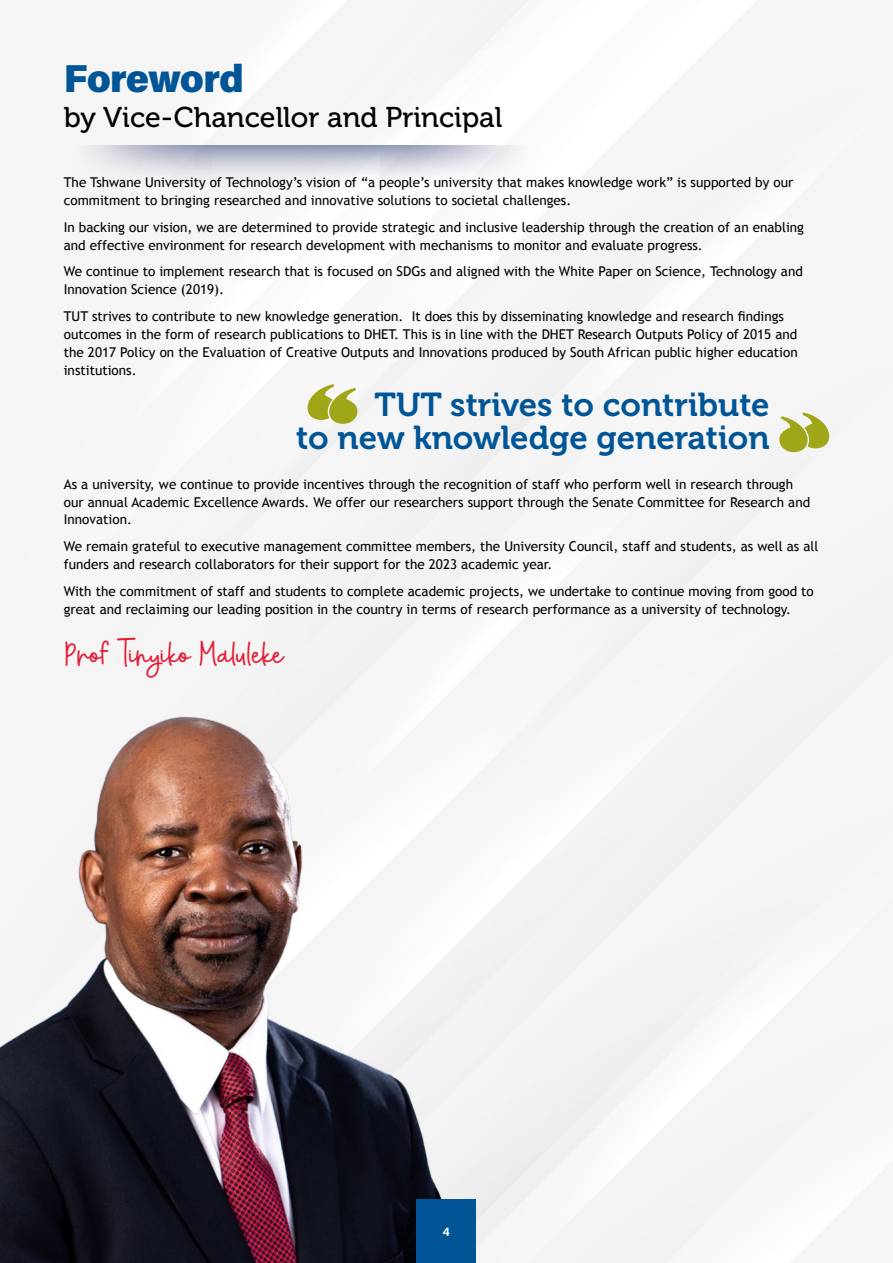
<style>
.page{position:relative;width:893px;height:1263px;background:#fff}
.page>*{position:absolute;margin:0;border:0;box-sizing:border-box;transform-origin:0 0}
.t1{font:39px "Acumin Variable Concept";letter-spacing:-.025em;color:#005596}
.t2{font:34.5px "Everything";color:#e31e38}
.t3{font:33px/33px "Museo 700";color:#005596;text-align:right}
.t4{font:28.5px "Museo 500";color:#000}
.t5{font:13.5px/18px "Trebuchet MS";color:#000}
.t6{font:12px "Acumin Variable Concept";color:#fff}
</style>
<div class="page">
<img style="left:0;top:525px;width:893px;height:738px">
<svg style="left:69px;top:145px;width:467px;height:43px"></svg>
<svg style="left:308px;top:384px;width:49px;height:40px"></svg>
<svg style="left:779px;top:412px;width:50px;height:40px"></svg>
<div style="left:417px;top:1199px;width:59px;height:64px;background:#005596"></div>
<h1 class="t1" style="left:64px;top:52px;width:182px">Foreword</h1>
<h3 class="t4" style="left:64px;top:101px;width:440px">by Vice-Chancellor and Principal</h3>
<p class="t5" style="left:64px;top:174px;width:731px">The Tshwane University of Technology’s vision of “a people’s university that makes knowledge work” is supported by our commitment to bringing researched and innovative solutions to societal challenges.</p>
<p class="t5" style="left:64px;top:218px;width:742px">In backing our vision, we are determined to provide strategic and inclusive leadership through the creation of an enabling and effective environment for research development with mechanisms to monitor and evaluate progress.</p>
<p class="t5" style="left:64px;top:263px;width:741px">We continue to implement research that is focused on SDGs and aligned with the White Paper on Science, Technology and<br>Innovation Science (2019).</p>
<p class="t5" style="left:64px;top:307px;width:735px">TUT strives to contribute to new knowledge generation. It does this by disseminating knowledge and research findings outcomes in the form of research publications to DHET. This is in line with the DHET Research Outputs Policy of 2015 and the 2017 Policy on the Evaluation of Creative Outputs and Innovations produced by South African public higher education institutions.</p>
<h3 class="t3" style="left:296px;top:389px;width:475px">TUT strives to contribute<br>to new knowledge generation</h3>
<p class="t5" style="left:64px;top:475px;width:748px">As a university, we continue to provide incentives through the recognition of staff who perform well in research through our annual Academic Excellence Awards. We offer our researchers support through the Senate Committee for Research and<br>Innovation.</p>
<p class="t5" style="left:64px;top:537px;width:756px">We remain grateful to executive management committee members, the University Council, staff and students, as well as all funders and research collaborators for their support for the 2023 academic year.</p>
<p class="t5" style="left:64px;top:582px;width:752px">With the commitment of staff and students to complete academic projects, we undertake to continue moving from good to great and reclaiming our leading position in the country in terms of research performance as a university of technology.</p>
<h2 class="t2" style="left:64px;top:634px;width:220px">Prof Tinyiko Maluleke</h2>
<p class="t6" style="left:443px;top:1223px;width:9px">4</p>
</div>
